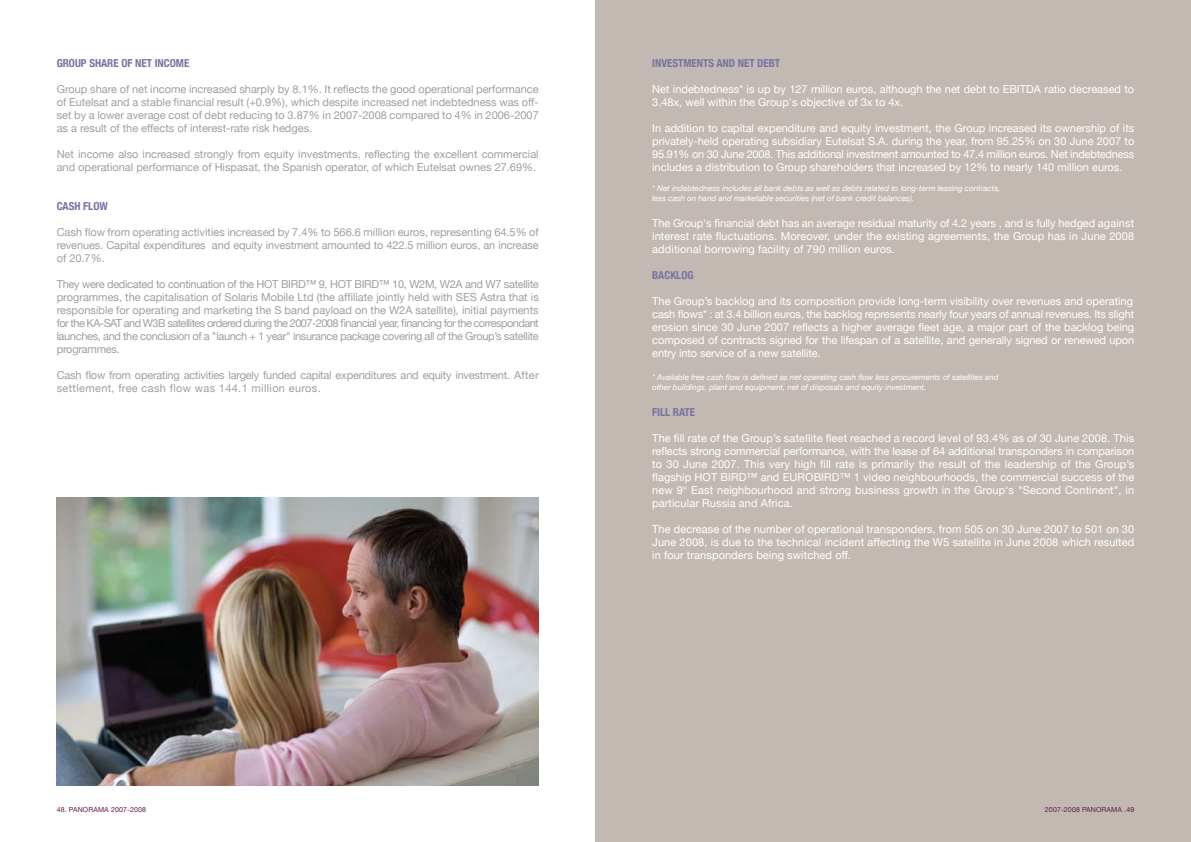
<style>
.page{position:relative;width:1191px;height:842px;background:#fff}
.page>*{position:absolute;margin:0;border:0;box-sizing:border-box;transform-origin:0 0}
.t1{font:11px/13px "Helvetica Neue";color:#fff;text-align:justify}
.t2{font:11px/13px "Helvetica Neue";color:#9d9fa2;text-align:justify}
.t3{font:11px/13px "Helvetica Neue";letter-spacing:-.02em;color:#9d9fa2}
.t4{font:700 condensed 11px "Helvetica Neue";color:#7774a2}
.t5{font:italic 8px/10px "Helvetica Neue";color:#fff}
.t6{font:7px "Helvetica Neue";letter-spacing:.02em;color:#621a4b}
</style>
<div class="page">
<div style="left:595px;top:0;width:596px;height:842px;background:#c3b9b3"></div>
<img style="left:57px;top:498px;width:482px;height:287px">
<p class="t4" style="left:57px;top:57px;width:134px">GROUP SHARE OF NET INCOME</p>
<p class="t2" style="left:57px;top:83px;width:483px">Group share of net income increased sharply by 8.1%. It reflects the good operational performance of Eutelsat and a stable financial result (+0.9%), which despite increased net indebtedness was off&shy;set by a lower average cost of debt reducing to 3.87% in 2007-2008 compared to 4% in 2006-2007 as a result of the effects of interest-rate risk hedges.</p>
<p class="t2" style="left:57px;top:148px;width:483px">Net income also increased strongly from equity investments, reflecting the excellent commercial and operational performance of Hispasat, the Spanish operator, of which Eutelsat ownes 27.69%.</p>
<p class="t4" style="left:57px;top:200px;width:53px">CASH FLOW</p>
<p class="t2" style="left:57px;top:226px;width:483px">Cash flow from operating activities increased by 7.4% to 566.6 million euros, representing 64.5% of revenues. Capital expenditures and equity investment amounted to 422.5 million euros, an increase of 20.7%.</p>
<p class="t2" style="left:57px;top:278px;width:483px">They were dedicated to continuation of the HOT BIRD™ 9, HOT BIRD™ 10, W2M, W2A and W7 satellite programmes, the capitalisation of Solaris Mobile Ltd (the affiliate jointly held with SES Astra that is responsible for operating and marketing the S band payload on the W2A satellite), initial payments for the KA-SAT and W3B satellites ordered during the 2007-2008 financial year, financing for the correspondant launches, and the conclusion of a "launch + 1 year" insurance package covering all of the Group’s satellite programmes.</p>
<p class="t3" style="left:57px;top:369px;width:483px">Cash flow from operating activities largely funded capital expenditures and equity investment. After settlement, free cash flow was 144.1 million euros.</p>
<p class="t4" style="left:652px;top:57px;width:130px">INVESTMENTS AND NET DEBT</p>
<p class="t1" style="left:652px;top:83px;width:483px">Net indebtedness* is up by 127 million euros, although the net debt to EBITDA ratio decreased to<br>3.48x, well within the Group's objective of 3x to 4x.</p>
<p class="t1" style="left:652px;top:122px;width:483px">In addition to capital expenditure and equity investment, the Group increased its ownership of its privately-held operating subsidiary Eutelsat S.A. during the year, from 95.25% on 30 June 2007 to 95.91% on 30 June 2008. This additional investment amounted to 47.4 million euros. Net indebtedness includes a distribution to Group shareholders that increased by 12% to nearly 140 million euros.</p>
<p class="t5" style="left:652px;top:183px;width:350px">* Net indebtedness includes all bank debts as well as debts related to long-term leasing contracts, less cash on hand and marketable securities (net of bank credit balances).</p>
<p class="t1" style="left:652px;top:217px;width:483px">The Group's financial debt has an average residual maturity of 4.2 years , and is fully hedged against interest rate fluctuations. Moreover, under the existing agreements, the Group has in June 2008 additional borrowing facility of 790 million euros.</p>
<p class="t4" style="left:652px;top:269px;width:43px">BACKLOG</p>
<p class="t1" style="left:652px;top:295px;width:483px">The Group’s backlog and its composition provide long-term visibility over revenues and operating cash flows* : at 3.4 billion euros, the backlog represents nearly four years of annual revenues. Its slight erosion since 30 June 2007 reflects a higher average fleet age, a major part of the backlog being composed of contracts signed for the lifespan of a satellite, and generally signed or renewed upon entry into service of a new satellite.</p>
<p class="t5" style="left:652px;top:372px;width:348px">* Available free cash flow is defined as net operating cash flow less procurements of satellites and other buildings, plant and equipment, net of disposals and equity investment.</p>
<p class="t4" style="left:652px;top:406px;width:44px">FILL RATE</p>
<p class="t1" style="left:652px;top:432px;width:483px">The fill rate of the Group’s satellite fleet reached a record level of 93.4% as of 30 June 2008. This reflects strong commercial performance, with the lease of 64 additional transponders in comparison to 30 June 2007. This very high fill rate is primarily the result of the leadership of the Group’s flagship HOT BIRD™ and EUROBIRD™ 1 video neighbourhoods, the commercial success of the new 9° East neighbourhood and strong business growth in the Group's "Second Continent", in particular Russia and Africa.</p>
<p class="t1" style="left:652px;top:523px;width:483px">The decrease of the number of operational transponders, from 505 on 30 June 2007 to 501 on 30<br>June 2008, is due to the technical incident affecting the W5 satellite in June 2008 which resulted in four transponders being switched off.</p>
<p class="t6" style="left:57px;top:805px;width:91px">48. PANORAMA 2007-2008</p>
<p class="t6" style="left:1045px;top:805px;width:91px">2007-2008 PANORAMA .49</p>
</div>
